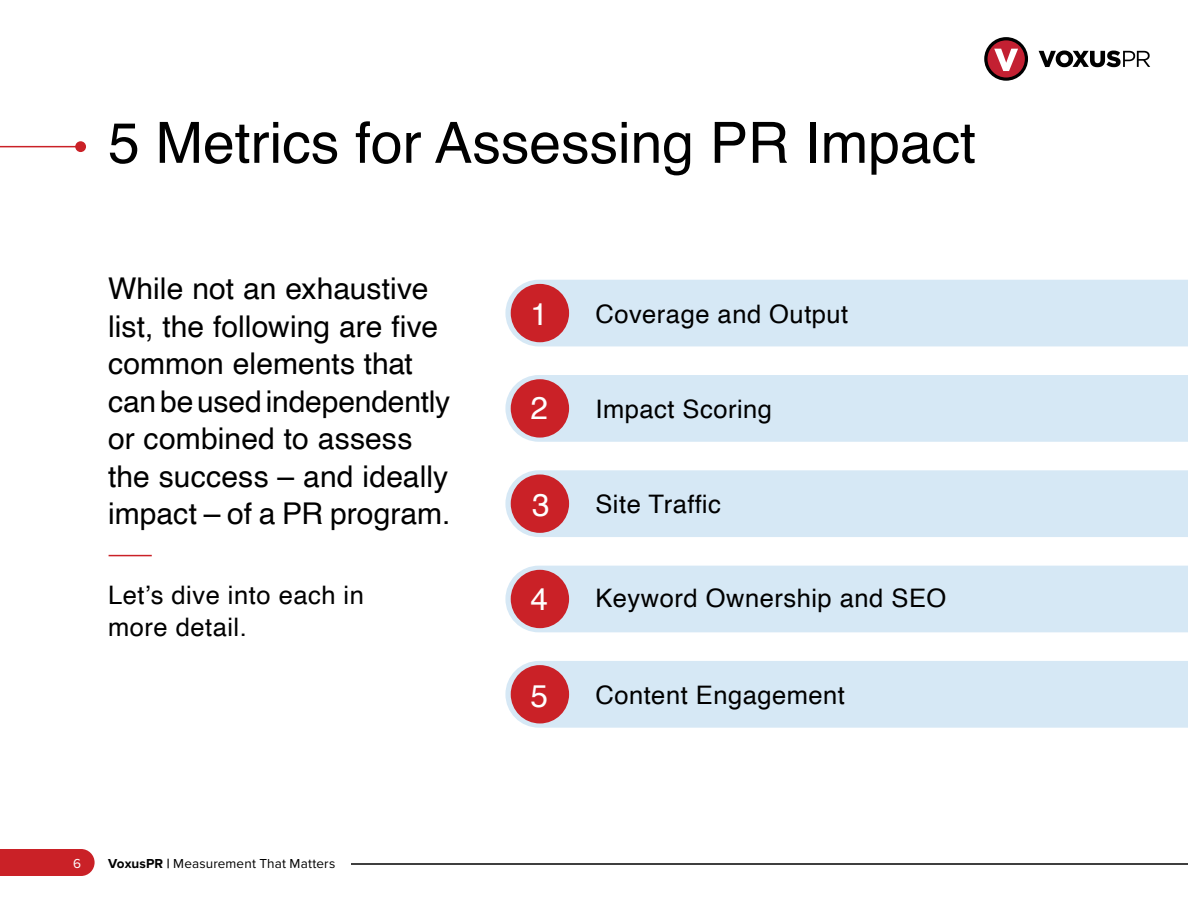
<style>
.page{position:relative;width:1188px;height:918px;background:#fff}
.page>*{position:absolute;margin:0;border:0;box-sizing:border-box;transform-origin:0 0}
.t1{font:100 57px "Helvetica Neue";color:#000}
.t2{font:700 31.5px "Helvetica Neue";color:#fff}
.t3{font:100 30px/37.5px "Helvetica Neue";color:#000}
.t4{font:700 25.5px/31.5px "Helvetica";letter-spacing:.02em;color:#000}
.t5{font:13.5px "Proxima Nova";letter-spacing:.01em;color:#000}
.t6{font:13.5px "Proxima Nova";color:#fff}
.s1{font-weight:700}
</style>
<div class="page">
<hr style="left:351px;top:863px;width:837px;height:2px;background:#000">
<div style="left:0;top:849px;width:95px;height:27px;background:#ca2127"></div>
<hr style="left:0;top:146px;width:84px;height:1px;background:#ca2127">
<div style="left:75px;top:141px;width:11px;height:11px;background:#ca2127;border-radius:50%"></div>
<svg style="left:1039px;top:51px;width:111px;height:16px"></svg>
<svg style="left:984px;top:37px;width:44px;height:44px"></svg>
<div style="left:988px;top:40px;width:37px;height:38px;background:#c32032;border-radius:50%"></div>
<svg style="left:994px;top:49px;width:24px;height:22px"></svg>
<div style="left:505px;top:280px;width:683px;height:66px;background:#d6e8f5"></div>
<div style="left:511px;top:284px;width:58px;height:58px;background:#ca2127;border-radius:50%"></div>
<div style="left:505px;top:470px;width:683px;height:67px;background:#d6e8f5"></div>
<div style="left:511px;top:475px;width:58px;height:58px;background:#ca2127;border-radius:50%"></div>
<div style="left:505px;top:661px;width:683px;height:67px;background:#d6e8f5"></div>
<div style="left:511px;top:665px;width:58px;height:58px;background:#ca2127;border-radius:50%"></div>
<div style="left:505px;top:375px;width:683px;height:67px;background:#d6e8f5"></div>
<div style="left:511px;top:379px;width:58px;height:59px;background:#ca2127;border-radius:50%"></div>
<div style="left:505px;top:566px;width:683px;height:66px;background:#d6e8f5"></div>
<div style="left:511px;top:570px;width:58px;height:58px;background:#ca2127;border-radius:50%"></div>
<hr style="left:109px;top:555px;width:43px;height:1px;background:#ca2127">
<h1 class="t1" style="left:108px;top:99px;width:869px">5 Metrics for Assessing PR Impact</h1>
<p class="t3" style="left:108px;top:271px;width:344px">While not an exhaustive list, the following are five common elements that can be used independently or combined to assess the success – and ideally impact – of a PR program.</p>
<p class="t4" style="left:108px;top:580px;width:257px">Let’s dive into each in more detail.</p>
<p class="t6" style="left:73px;top:856px;width:9px">6</p>
<p class="t5" style="left:108px;top:856px;width:229px"><span class="s1">VoxusPR |</span> Measurement That Matters</p>
<p class="t2" style="left:531px;top:289px;width:19px">1</p>
<p class="t4" style="left:595px;top:299px;width:254px">Coverage and Output</p>
<p class="t2" style="left:531px;top:384px;width:19px">2</p>
<p class="t4" style="left:595px;top:394px;width:178px">Impact Scoring</p>
<p class="t2" style="left:532px;top:480px;width:19px">3</p>
<p class="t4" style="left:595px;top:489px;width:127px">Site Traffic</p>
<p class="t2" style="left:531px;top:575px;width:19px">4</p>
<p class="t4" style="left:595px;top:583px;width:352px">Keyword Ownership and SEO</p>
<p class="t2" style="left:531px;top:671px;width:19px">5</p>
<p class="t4" style="left:595px;top:680px;width:251px">Content Engagement</p>
</div>
